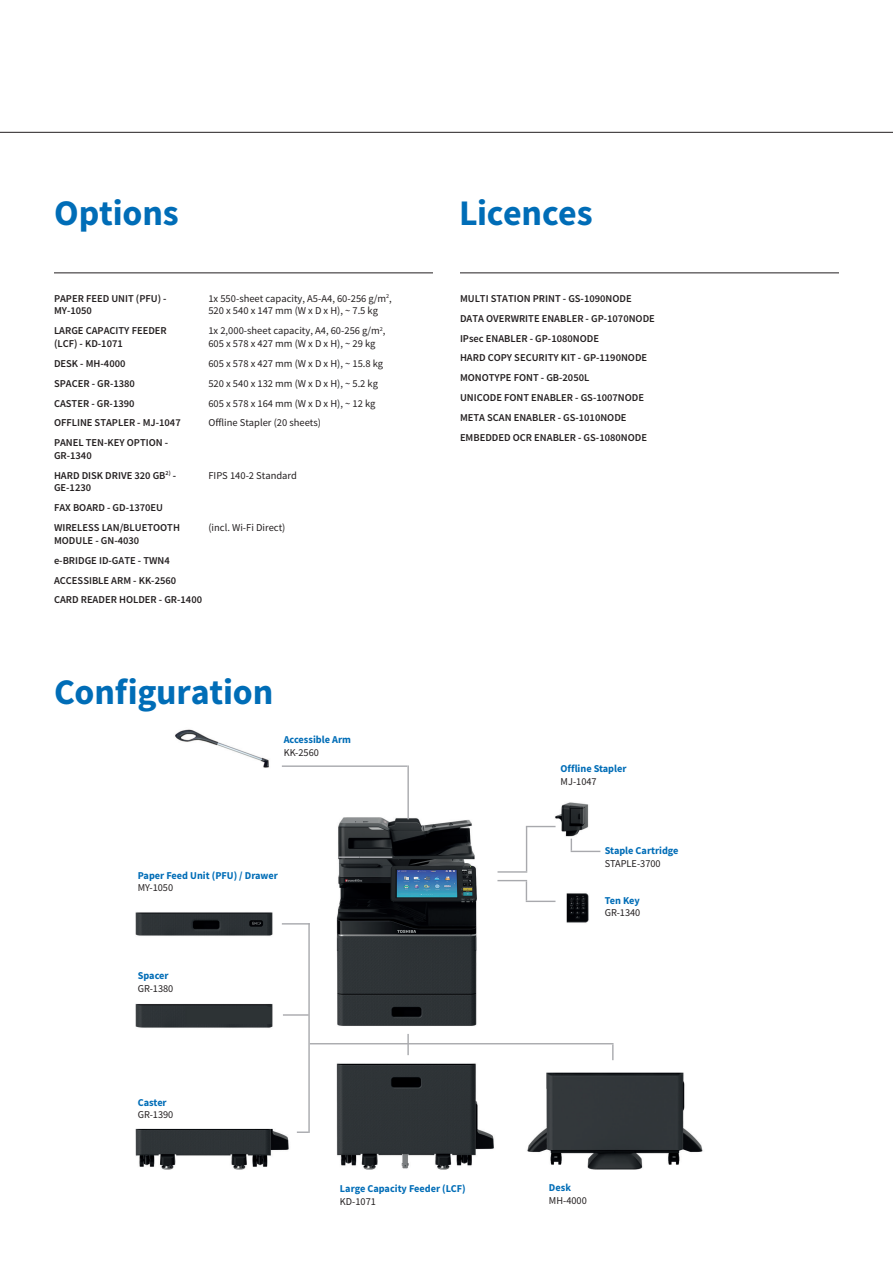
<style>
.page{position:relative;width:893px;height:1263px;background:#fff}
.page>*{position:absolute;margin:0;border:0;box-sizing:border-box;transform-origin:0 0}
.Text_Titel_ToshibaSa{font:700 36px "Toshiba Sans";letter-spacing:-.005em;color:#006db7}
.t1{font:500 10.5px/12.6px "Toshiba Sans";color:#231f20}
.Table_text_Roman{font:10.5px "Toshiba Sans";color:#231f20}
.t2{font:700 10.5px "Toshiba Sans";color:#006db7}
</style>
<div class="page">
<hr style="left:0;top:132px;width:893px;height:1px;background:#231f20">
<hr style="left:54px;top:273px;width:379px;height:1px;background:#231f20">
<hr style="left:460px;top:273px;width:379px;height:1px;background:#231f20">
<img style="left:135px;top:729px;width:568px;height:441px">
<hr style="left:310px;top:1043px;width:304px;height:1px;background:#a8a9ad">
<hr style="left:360px;top:856px;width:32px;height:2px;background:#a8a9ad">
<hr style="left:338px;top:856px;width:22px;height:2px;background:#a8a9ad">
<hr style="left:407px;top:1034px;width:2px;height:21px;background:#a8a9ad">
<hr style="left:283px;top:1014px;width:26px;height:2px;background:#a8a9ad">
<hr style="left:308px;top:923px;width:2px;height:210px;background:#a8a9ad">
<svg style="left:612px;top:1044px;width:2px;height:16px"></svg>
<hr style="left:282px;top:765px;width:125px;height:2px;background:#a8a9ad">
<hr style="left:407px;top:765px;width:2px;height:54px;background:#a8a9ad">
<svg style="left:297px;top:1131px;width:12px;height:2px"></svg>
<svg style="left:282px;top:923px;width:28px;height:1px"></svg>
<hr style="left:497px;top:880px;width:30px;height:1px;background:#a8a9ad">
<hr style="left:526px;top:826px;width:30px;height:1px;background:#a8a9ad">
<svg style="left:526px;top:881px;width:29px;height:21px"></svg>
<hr style="left:497px;top:871px;width:30px;height:2px;background:#a8a9ad">
<hr style="left:526px;top:827px;width:1px;height:44px;background:#a8a9ad">
<svg style="left:571px;top:838px;width:29px;height:14px"></svg>
<p class="Text_Titel_ToshibaSa" style="left:54px;top:189px;width:126px">Options</p>
<p class="t1" style="left:54px;top:292px;width:114px">PAPER FEED UNIT (PFU) -</p>
<p class="t1" style="left:54px;top:304px;width:40px">MY-1050</p>
<p class="t1" style="left:54px;top:324px;width:114px">LARGE CAPACITY FEEDER</p>
<p class="t1" style="left:54px;top:337px;width:70px">(LCF) - KD-1071</p>
<p class="Table_text_Roman" style="left:208px;top:292px;width:185px">1x 550-sheet capacity, A5-A4, 60-256 g/m<sup>2</sup>,</p>
<p class="Table_text_Roman" style="left:208px;top:304px;width:171px">520 x 540 x 147 mm (W x D x H), ~ 7.5 kg</p>
<p class="Table_text_Roman" style="left:208px;top:324px;width:179px">1x 2,000-sheet capacity, A4, 60-256 g/m<sup>2</sup>,</p>
<p class="Table_text_Roman" style="left:208px;top:337px;width:169px">605 x 578 x 427 mm (W x D x H), ~ 29 kg</p>
<p class="t1" style="left:54px;top:357px;width:73px">DESK - MH-4000</p>
<p class="Table_text_Roman" style="left:208px;top:357px;width:176px">605 x 578 x 427 mm (W x D x H), ~ 15.8 kg</p>
<p class="t1" style="left:54px;top:377px;width:82px">SPACER - GR-1380</p>
<p class="Table_text_Roman" style="left:208px;top:376px;width:171px">520 x 540 x 132 mm (W x D x H), ~ 5.2 kg</p>
<p class="t1" style="left:54px;top:397px;width:82px">CASTER - GR-1390</p>
<p class="Table_text_Roman" style="left:208px;top:396px;width:169px">605 x 578 x 164 mm (W x D x H), ~ 12 kg</p>
<p class="t1" style="left:54px;top:416px;width:128px">OFFLINE STAPLER - MJ-1047</p>
<p class="Table_text_Roman" style="left:208px;top:416px;width:114px">Offline Stapler (20 sheets)</p>
<p class="t1" style="left:54px;top:436px;width:116px">PANEL TEN-KEY OPTION -</p>
<p class="t1" style="left:54px;top:449px;width:39px">GR-1340</p>
<p class="t1" style="left:54px;top:469px;width:124px">HARD DISK DRIVE 320 GB<sup>2)</sup> -</p>
<p class="t1" style="left:54px;top:481px;width:39px">GE-1230</p>
<p class="Table_text_Roman" style="left:208px;top:469px;width:90px">FIPS 140-2 Standard</p>
<p class="t1" style="left:54px;top:501px;width:111px">FAX BOARD - GD-1370EU</p>
<p class="t1" style="left:54px;top:521px;width:127px">WIRELESS LAN/BLUETOOTH<br>MODULE - GN-4030</p>
<p class="Table_text_Roman" style="left:208px;top:521px;width:79px">(incl. Wi-Fi Direct)</p>
<p class="t1" style="left:54px;top:554px;width:117px">e-BRIDGE ID-GATE - TWN4</p>
<p class="t1" style="left:54px;top:574px;width:124px">ACCESSIBLE ARM - KK-2560</p>
<p class="t1" style="left:54px;top:593px;width:150px">CARD READER HOLDER - GR-1400</p>
<p class="Text_Titel_ToshibaSa" style="left:54px;top:668px;width:221px">Configuration</p>
<p class="t2" style="left:284px;top:733px;width:69px">Accessible Arm</p>
<p class="Table_text_Roman" style="left:284px;top:746px;width:37px">KK-2560</p>
<p class="t2" style="left:138px;top:868px;width:142px">Paper Feed Unit (PFU) / Drawer</p>
<p class="Table_text_Roman" style="left:138px;top:881px;width:37px">MY-1050</p>
<p class="t2" style="left:138px;top:969px;width:32px">Spacer</p>
<p class="Table_text_Roman" style="left:138px;top:982px;width:37px">GR-1380</p>
<p class="t2" style="left:138px;top:1095px;width:30px">Caster</p>
<p class="Table_text_Roman" style="left:138px;top:1108px;width:37px">GR-1390</p>
<p class="Text_Titel_ToshibaSa" style="left:459px;top:189px;width:135px">Licences</p>
<p class="t1" style="left:460px;top:292px;width:173px">MULTI STATION PRINT - GS-1090NODE</p>
<p class="t1" style="left:460px;top:312px;width:196px">DATA OVERWRITE ENABLER - GP-1070NODE</p>
<p class="t1" style="left:460px;top:332px;width:141px">IPsec ENABLER - GP-1080NODE</p>
<p class="t1" style="left:460px;top:352px;width:189px">HARD COPY SECURITY KIT - GP-1190NODE</p>
<p class="t1" style="left:460px;top:371px;width:131px">MONOTYPE FONT - GB-2050L</p>
<p class="t1" style="left:460px;top:391px;width:186px">UNICODE FONT ENABLER - GS-1007NODE</p>
<p class="t1" style="left:460px;top:411px;width:168px">META SCAN ENABLER - GS-1010NODE</p>
<p class="t1" style="left:460px;top:431px;width:189px">EMBEDDED OCR ENABLER - GS-1080NODE</p>
<p class="t2" style="left:561px;top:761px;width:67px">Offline Stapler</p>
<p class="Table_text_Roman" style="left:561px;top:774px;width:38px">MJ-1047</p>
<p class="t2" style="left:605px;top:843px;width:75px">Staple Cartridge</p>
<p class="Table_text_Roman" style="left:605px;top:856px;width:57px">STAPLE-3700</p>
<p class="t2" style="left:605px;top:893px;width:36px">Ten Key</p>
<p class="Table_text_Roman" style="left:605px;top:906px;width:37px">GR-1340</p>
<p class="t2" style="left:340px;top:1182px;width:127px">Large Capacity Feeder (LCF)</p>
<p class="Table_text_Roman" style="left:340px;top:1195px;width:37px">KD-1071</p>
<p class="t2" style="left:549px;top:1181px;width:24px">Desk</p>
<p class="Table_text_Roman" style="left:549px;top:1194px;width:39px">MH-4000</p>
</div>
